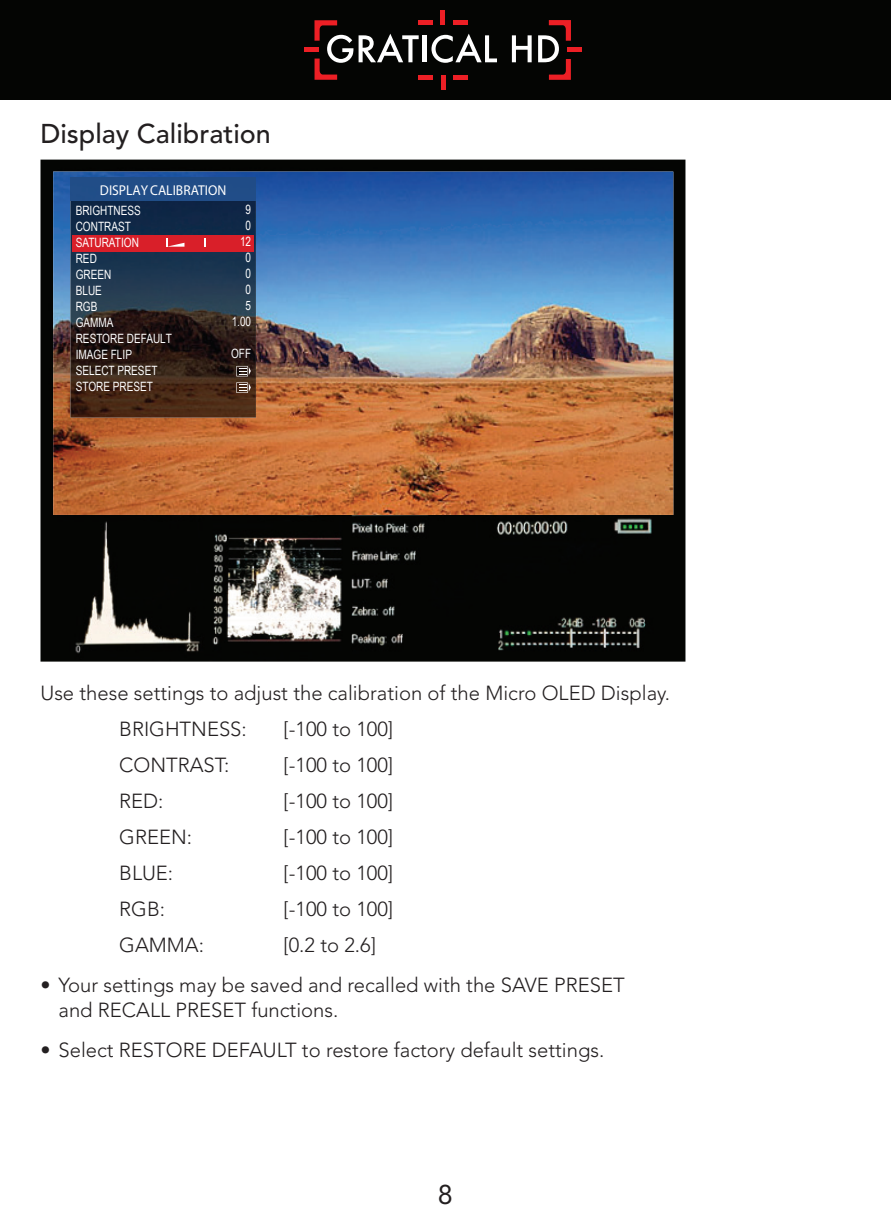
<style>
.page{position:relative;width:891px;height:1215px;background:#fff}
.page>*{position:absolute;margin:0;border:0;box-sizing:border-box;transform-origin:0 0}
.t1{font:500 27px "Avenir LT Std";color:#231f20}
.t2{font:27px "Avenir LT Std";color:#231f20}
.t3{font:300 20.25px/36px "Avenir LT Std";color:#231f20}
.t4{font:14.17px "Myriad Pro";color:#fff;scale:.95 1}
.t5{font:12.83px/16px "Arial Narrow";color:#fff;scale:.95 1}
</style>
<div class="page">
<div style="left:0;top:0;width:891px;height:100px;background:#040503"></div>
<svg style="left:359px;top:34px;width:60px;height:28px"></svg>
<hr style="left:422px;top:35px;width:4px;height:27px;background:#fff">
<svg style="left:432px;top:34px;width:65px;height:29px"></svg>
<svg style="left:512px;top:35px;width:20px;height:27px"></svg>
<svg style="left:538px;top:20px;width:34px;height:60px"></svg>
<svg style="left:313px;top:20px;width:40px;height:60px"></svg>
<hr style="left:304px;top:47px;width:14px;height:4px;background:#ed1f25">
<hr style="left:568px;top:47px;width:14px;height:4px;background:#ed1f25">
<hr style="left:441px;top:10px;width:4px;height:15px;background:#ed1f25">
<div style="left:453px;top:20px;width:14px;height:5px;background:#ed1f25"></div>
<div style="left:419px;top:20px;width:14px;height:5px;background:#ed1f25"></div>
<hr style="left:441px;top:75px;width:4px;height:14px;background:#ed1f25">
<div style="left:453px;top:75px;width:15px;height:5px;background:#ed1f25"></div>
<div style="left:419px;top:75px;width:14px;height:5px;background:#ed1f25"></div>
<img style="left:40px;top:160px;width:645px;height:502px">
<img style="left:53px;top:172px;width:620px;height:343px">
<img style="left:70px;top:177px;width:186px;height:241px">
<div style="left:72px;top:235px;width:181px;height:16px;background:#d91f29"></div>
<svg style="left:236px;top:366px;width:15px;height:10px"></svg>
<svg style="left:236px;top:382px;width:15px;height:11px"></svg>
<svg style="left:167px;top:238px;width:18px;height:9px"></svg>
<h1 class="t1" style="left:40px;top:118px;width:232px">Display Calibration</h1>
<p class="t4" style="left:100px;top:181px;width:135px">DISPLAY CALIBRATION</p>
<p class="t5" style="left:76px;top:202px;width:103px">BRIGHTNESS<br>CONTRAST<br>SATURATION<br>RED<br>GREEN<br>BLUE<br>RGB<br>GAMMA<br>RESTORE DEFAULT<br>IMAGE FLIP<br>SELECT PRESET<br>STORE PRESET</p>
<p class="t5" style="left:232px;top:201px;width:22px;text-align:right">9<br>0<br>12<br>0<br>0<br>0<br>5<br>1.00</p>
<p class="t5" style="left:231px;top:345px;width:23px">OFF</p>
<p class="t3" style="left:119px;top:675px;width:552px;text-indent:-79px">Use these settings to adjust the calibration of the Micro OLED Display.<br>BRIGHTNESS:</p>
<p class="t3" style="left:284px;top:711px;width:111px">[-100 to 100]</p>
<p class="t3" style="left:119px;top:747px;width:112px">CONTRAST:</p>
<p class="t3" style="left:284px;top:747px;width:111px">[-100 to 100]</p>
<p class="t3" style="left:119px;top:783px;width:46px">RED:</p>
<p class="t3" style="left:284px;top:783px;width:111px">[-100 to 100]</p>
<p class="t3" style="left:119px;top:819px;width:74px">GREEN:</p>
<p class="t3" style="left:284px;top:819px;width:111px">[-100 to 100]</p>
<p class="t3" style="left:119px;top:855px;width:56px">BLUE:</p>
<p class="t3" style="left:284px;top:855px;width:111px">[-100 to 100]</p>
<p class="t3" style="left:119px;top:891px;width:47px">RGB:</p>
<p class="t3" style="left:284px;top:891px;width:111px">[-100 to 100]</p>
<p class="t3" style="left:119px;top:927px;width:86px">GAMMA:</p>
<p class="t3" style="left:284px;top:927px;width:94px">[0.2 to 2.6]</p>
<p class="t3" style="left:59px;top:973px;width:568px;line-height:24.3px;text-indent:-18px">• Your settings may be saved and recalled with the SAVE PRESET and RECALL PRESET functions.</p>
<p class="t3" style="left:40px;top:1032px;width:565px">• Select RESTORE DEFAULT to restore factory default settings.</p>
<h1 class="t2" style="left:438px;top:1179px;width:17px">8</h1>
</div>
